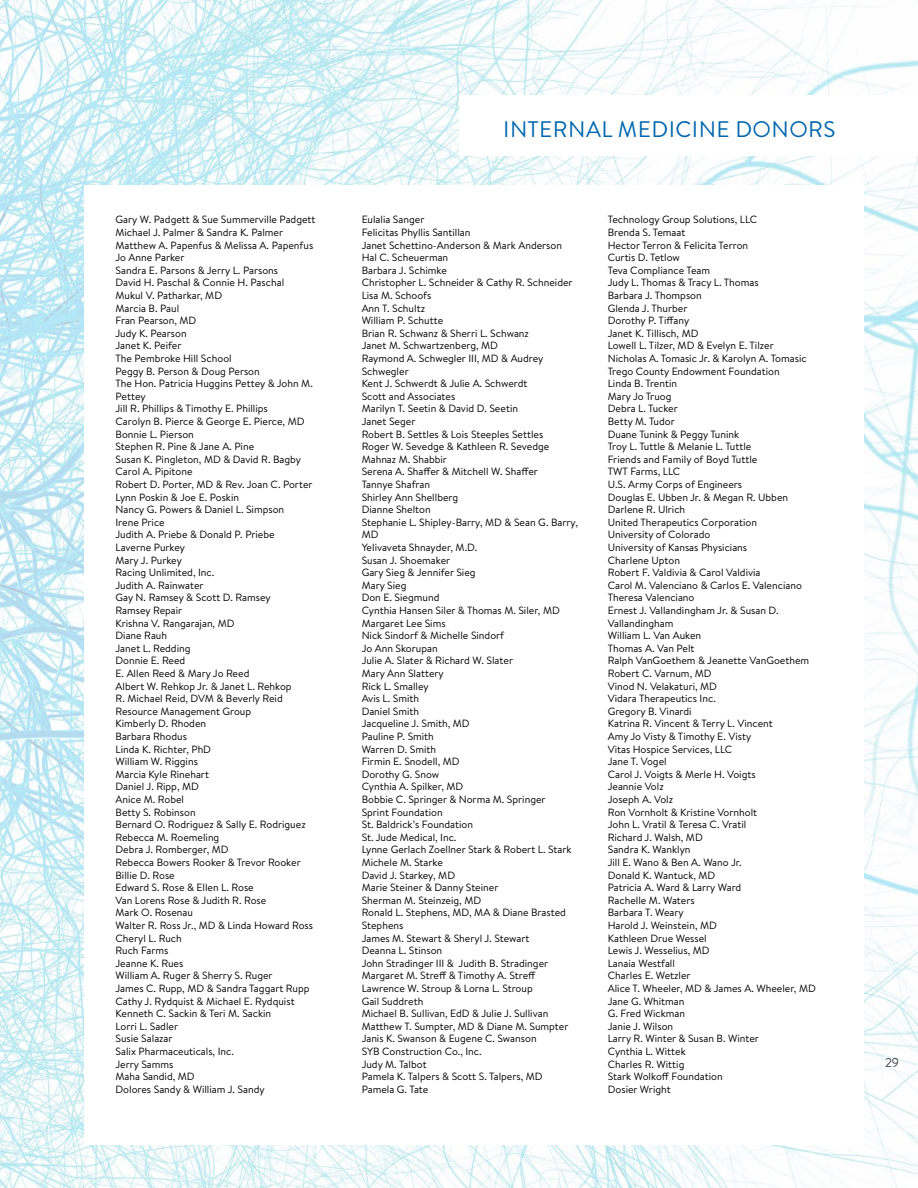
<style>
.page{position:relative;width:918px;height:1188px;background:#fff}
.page>*{position:absolute;margin:0;border:0;box-sizing:border-box;transform-origin:0 0}
.t1{font:22.5px "Brandon Grotesque";letter-spacing:.02em;color:#0067ae}
.t2{font:13.2px "Brandon Grotesque";color:#000}
.t3{font:10.5px/12.6px "Brandon Text";color:#000}
</style>
<div class="page">
<img style="left:0;top:0;width:918px;height:1188px">
<div style="left:84px;top:185px;width:780px;height:959px;background:#fff"></div>
<div style="left:459px;top:95px;width:459px;height:61px;background:#fff"></div>
<h1 class="t1" style="left:503px;top:114px;width:334px">INTERNAL MEDICINE DONORS</h1>
<p class="t3" style="left:116px;top:213px;width:202px">Gary W. Padgett &amp; Sue Summerville Padgett<br>Michael J. Palmer &amp; Sandra K. Palmer<br>Matthew A. Papenfus &amp; Melissa A. Papenfus<br>Jo Anne Parker<br>Sandra E. Parsons &amp; Jerry L. Parsons<br>David H. Paschal &amp; Connie H. Paschal<br>Mukul V. Patharkar, MD<br>Marcia B. Paul<br>Fran Pearson, MD<br>Judy K. Pearson<br>Janet K. Peifer<br>The Pembroke Hill School<br>Peggy B. Person &amp; Doug Person<br>The Hon. Patricia Huggins Pettey &amp; John M.<br>Pettey<br>Jill R. Phillips &amp; Timothy E. Phillips<br>Carolyn B. Pierce &amp; George E. Pierce, MD<br>Bonnie L. Pierson<br>Stephen R. Pine &amp; Jane A. Pine<br>Susan K. Pingleton, MD &amp; David R. Bagby<br>Carol A. Pipitone<br>Robert D. Porter, MD &amp; Rev. Joan C. Porter<br>Lynn Poskin &amp; Joe E. Poskin<br>Nancy G. Powers &amp; Daniel L. Simpson<br>Irene Price<br>Judith A. Priebe &amp; Donald P. Priebe<br>Laverne Purkey<br>Mary J. Purkey<br>Racing Unlimited, Inc.<br>Judith A. Rainwater<br>Gay N. Ramsey &amp; Scott D. Ramsey<br>Ramsey Repair<br>Krishna V. Rangarajan, MD<br>Diane Rauh<br>Janet L. Redding<br>Donnie E. Reed<br>E. Allen Reed &amp; Mary Jo Reed<br>Albert W. Rehkop Jr. &amp; Janet L. Rehkop<br>R. Michael Reid, DVM &amp; Beverly Reid<br>Resource Management Group<br>Kimberly D. Rhoden<br>Barbara Rhodus<br>Linda K. Richter, PhD<br>William W. Riggins<br>Marcia Kyle Rinehart<br>Daniel J. Ripp, MD<br>Anice M. Robel<br>Betty S. Robinson<br>Bernard O. Rodriguez &amp; Sally E. Rodriguez<br>Rebecca M. Roemeling<br>Debra J. Romberger, MD<br>Rebecca Bowers Rooker &amp; Trevor Rooker<br>Billie D. Rose<br>Edward S. Rose &amp; Ellen L. Rose<br>Van Lorens Rose &amp; Judith R. Rose<br>Mark O. Rosenau<br>Walter R. Ross Jr., MD &amp; Linda Howard Ross<br>Cheryl L. Ruch<br>Ruch Farms<br>Jeanne K. Rues<br>William A. Ruger &amp; Sherry S. Ruger<br>James C. Rupp, MD &amp; Sandra Taggart Rupp<br>Cathy J. Rydquist &amp; Michael E. Rydquist<br>Kenneth C. Sackin &amp; Teri M. Sackin<br>Lorri L. Sadler<br>Susie Salazar<br>Salix Pharmaceuticals, Inc.<br>Jerry Samms<br>Maha Sandid, MD<br>Dolores Sandy &amp; William J. Sandy</p>
<p class="t3" style="left:362px;top:213px;width:218px">Eulalia Sanger<br>Felicitas Phyllis Santillan<br>Janet Schettino-Anderson &amp; Mark Anderson<br>Hal C. Scheuerman<br>Barbara J. Schimke<br>Christopher L. Schneider &amp; Cathy R. Schneider<br>Lisa M. Schoofs<br>Ann T. Schultz<br>William P. Schutte<br>Brian R. Schwanz &amp; Sherri L. Schwanz<br>Janet M. Schwartzenberg, MD<br>Raymond A. Schwegler III, MD &amp; Audrey<br>Schwegler<br>Kent J. Schwerdt &amp; Julie A. Schwerdt<br>Scott and Associates<br>Marilyn T. Seetin &amp; David D. Seetin<br>Janet Seger<br>Robert B. Settles &amp; Lois Steeples Settles<br>Roger W. Sevedge &amp; Kathleen R. Sevedge<br>Mahnaz M. Shabbir<br>Serena A. Shaffer &amp; Mitchell W. Shaffer<br>Tannye Shafran<br>Shirley Ann Shellberg<br>Dianne Shelton<br>Stephanie L. Shipley-Barry, MD &amp; Sean G. Barry,<br>MD<br>Yelivaveta Shnayder, M.D.<br>Susan J. Shoemaker<br>Gary Sieg &amp; Jennifer Sieg<br>Mary Sieg<br>Don E. Siegmund<br>Cynthia Hansen Siler &amp; Thomas M. Siler, MD<br>Margaret Lee Sims<br>Nick Sindorf &amp; Michelle Sindorf<br>Jo Ann Skorupan<br>Julie A. Slater &amp; Richard W. Slater<br>Mary Ann Slattery<br>Rick L. Smalley<br>Avis L. Smith<br>Daniel Smith<br>Jacqueline J. Smith, MD<br>Pauline P. Smith<br>Warren D. Smith<br>Firmin E. Snodell, MD<br>Dorothy G. Snow<br>Cynthia A. Spilker, MD<br>Bobbie C. Springer &amp; Norma M. Springer<br>Sprint Foundation<br>St. Baldrick’s Foundation<br>St. Jude Medical, Inc.<br>Lynne Gerlach Zoellner Stark &amp; Robert L. Stark<br>Michele M. Starke<br>David J. Starkey, MD<br>Marie Steiner &amp; Danny Steiner<br>Sherman M. Steinzeig, MD<br>Ronald L. Stephens, MD, MA &amp; Diane Brasted<br>Stephens<br>James M. Stewart &amp; Sheryl J. Stewart<br>Deanna L. Stinson<br>John Stradinger III &amp; Judith B. Stradinger<br>Margaret M. Streff &amp; Timothy A. Streff<br>Lawrence W. Stroup &amp; Lorna L. Stroup<br>Gail Suddreth<br>Michael B. Sullivan, EdD &amp; Julie J. Sullivan<br>Matthew T. Sumpter, MD &amp; Diane M. Sumpter<br>Janis K. Swanson &amp; Eugene C. Swanson<br>SYB Construction Co., Inc.<br>Judy M. Talbot<br>Pamela K. Talpers &amp; Scott S. Talpers, MD<br>Pamela G. Tate</p>
<p class="t3" style="left:608px;top:213px;width:210px">Technology Group Solutions, LLC<br>Brenda S. Temaat<br>Hector Terron &amp; Felicita Terron<br>Curtis D. Tetlow<br>Teva Compliance Team<br>Judy L. Thomas &amp; Tracy L. Thomas<br>Barbara J. Thompson<br>Glenda J. Thurber<br>Dorothy P. Tiffany<br>Janet K. Tillisch, MD<br>Lowell L. Tilzer, MD &amp; Evelyn E. Tilzer<br>Nicholas A. Tomasic Jr. &amp; Karolyn A. Tomasic<br>Trego County Endowment Foundation<br>Linda B. Trentin<br>Mary Jo Truog<br>Debra L. Tucker<br>Betty M. Tudor<br>Duane Tunink &amp; Peggy Tunink<br>Troy L. Tuttle &amp; Melanie L. Tuttle<br>Friends and Family of Boyd Tuttle<br>TWT Farms, LLC<br>U.S. Army Corps of Engineers<br>Douglas E. Ubben Jr. &amp; Megan R. Ubben<br>Darlene R. Ulrich<br>United Therapeutics Corporation<br>University of Colorado<br>University of Kansas Physicians<br>Charlene Upton<br>Robert F. Valdivia &amp; Carol Valdivia<br>Carol M. Valenciano &amp; Carlos E. Valenciano<br>Theresa Valenciano<br>Ernest J. Vallandingham Jr. &amp; Susan D.<br>Vallandingham<br>William L. Van Auken<br>Thomas A. Van Pelt<br>Ralph VanGoethem &amp; Jeanette VanGoethem<br>Robert C. Varnum, MD<br>Vinod N. Velakaturi, MD<br>Vidara Therapeutics Inc.<br>Gregory B. Vinardi<br>Katrina R. Vincent &amp; Terry L. Vincent<br>Amy Jo Visty &amp; Timothy E. Visty<br>Vitas Hospice Services, LLC<br>Jane T. Vogel<br>Carol J. Voigts &amp; Merle H. Voigts<br>Jeannie Volz<br>Joseph A. Volz<br>Ron Vornholt &amp; Kristine Vornholt<br>John L. Vratil &amp; Teresa C. Vratil<br>Richard J. Walsh, MD<br>Sandra K. Wanklyn<br>Jill E. Wano &amp; Ben A. Wano Jr.<br>Donald K. Wantuck, MD<br>Patricia A. Ward &amp; Larry Ward<br>Rachelle M. Waters<br>Barbara T. Weary<br>Harold J. Weinstein, MD<br>Kathleen Drue Wessel<br>Lewis J. Wesselius, MD<br>Lanaia Westfall<br>Charles E. Wetzler<br>Alice T. Wheeler, MD &amp; James A. Wheeler, MD<br>Jane G. Whitman<br>G. Fred Wickman<br>Janie J. Wilson<br>Larry R. Winter &amp; Susan B. Winter<br>Cynthia L. Wittek<br>Charles R. Wittig<br>Stark Wolkoff Foundation<br>Dosier Wright</p>
<p class="t2" style="left:885px;top:1054px;width:15px">29</p>
</div>
